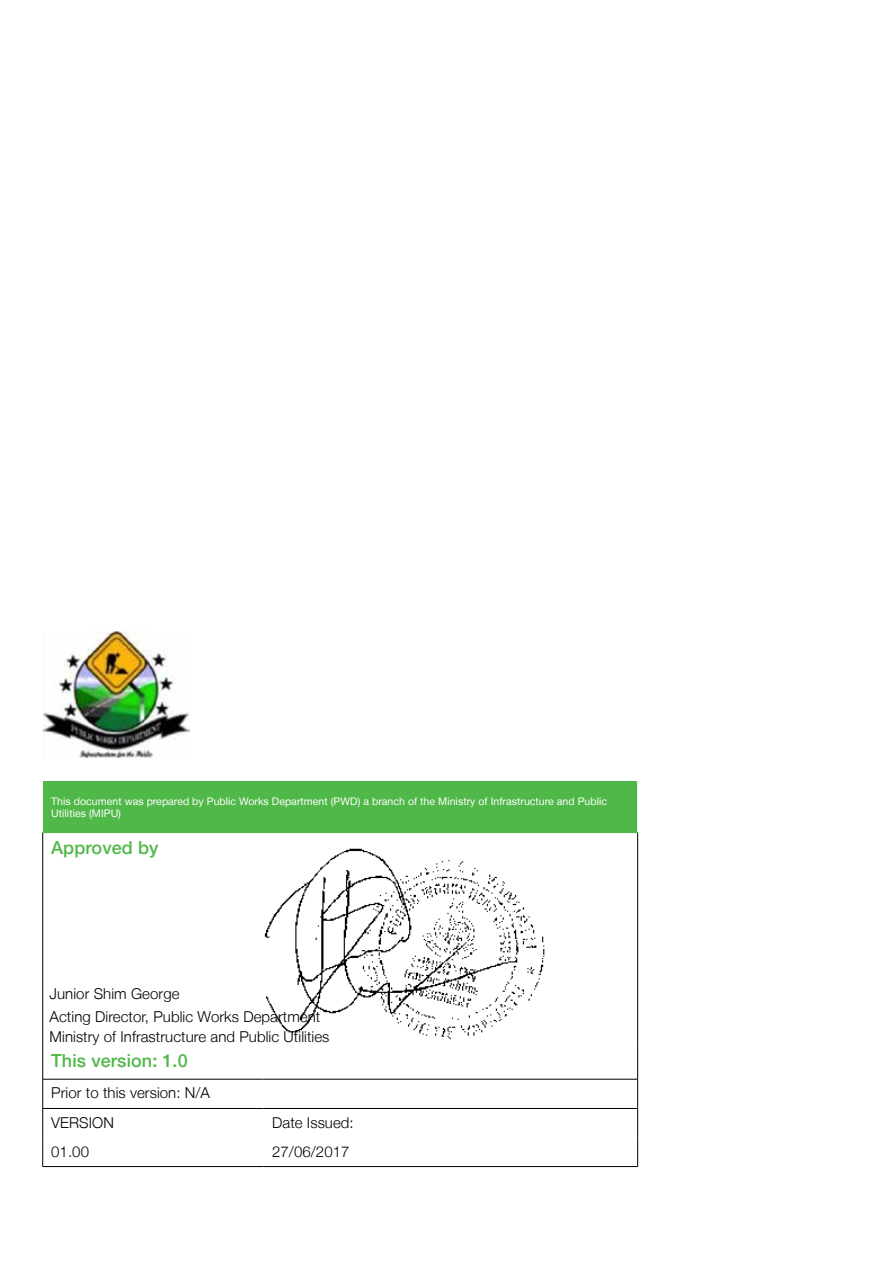
<style>
.page{position:relative;width:893px;height:1263px;background:#fff}
.page>*{position:absolute;margin:0;border:0;box-sizing:border-box;transform-origin:0 0}
._01_Subheading_H4{font:500 18px "Helvetica Neue LT";letter-spacing:.005em;color:#50b848}
._00_Body_Copy_P{font:300 15px "Helvetica Neue LT";letter-spacing:.005em;color:#000}
._00_Body_Copy_P-2{font:10.5px/12px "Helvetica Neue LT";letter-spacing:.005em;color:#fff}
</style>
<div class="page">
<div style="left:43px;top:781px;width:595px;height:51px;background:#50b848"></div>
<hr style="left:637px;top:781px;width:1px;height:51px;background:#fff">
<hr style="left:637px;top:833px;width:1px;height:212px;background:#000">
<hr style="left:637px;top:1045px;width:1px;height:34px;background:#000">
<hr style="left:42px;top:833px;width:1px;height:212px;background:#000">
<hr style="left:42px;top:1045px;width:1px;height:34px;background:#000">
<hr style="left:43px;top:832px;width:201px;height:1px;background:#50b848">
<svg style="left:244px;top:832px;width:20px;height:1px"></svg>
<hr style="left:264px;top:832px;width:374px;height:1px;background:#50b848">
<hr style="left:43px;top:1166px;width:201px;height:1px;background:#000">
<svg style="left:244px;top:1166px;width:20px;height:1px"></svg>
<hr style="left:264px;top:1166px;width:374px;height:1px;background:#000">
<svg style="left:637px;top:1080px;width:1px;height:86px"></svg>
<hr style="left:43px;top:1079px;width:201px;height:1px;background:#000">
<svg style="left:42px;top:1079px;width:1px;height:87px"></svg>
<svg style="left:244px;top:1079px;width:20px;height:1px"></svg>
<hr style="left:264px;top:1079px;width:374px;height:1px;background:#000">
<hr style="left:43px;top:1108px;width:201px;height:1px;background:#000">
<svg style="left:244px;top:1108px;width:20px;height:1px"></svg>
<hr style="left:264px;top:1108px;width:374px;height:1px;background:#000">
<img style="left:43px;top:631px;width:147px;height:126px">
<img style="left:264px;top:848px;width:281px;height:192px">
<p class="_00_Body_Copy_P-2" style="left:51px;top:795px;width:557px">This document was prepared by Public Works Department (PWD) a branch of the Ministry of Infrastructure and Public<br>Utilities (MIPU)</p>
<p class="_01_Subheading_H4" style="left:51px;top:837px;width:109px">Approved by</p>
<p class="_00_Body_Copy_P" style="left:50px;top:984px;width:131px">Junior Shim George</p>
<p class="_00_Body_Copy_P" style="left:50px;top:1008px;width:272px">Acting Director, Public Works Department</p>
<p class="_00_Body_Copy_P" style="left:50px;top:1027px;width:281px">Ministry of Infrastructure and Public Utilities</p>
<p class="_01_Subheading_H4" style="left:51px;top:1049px;width:138px">This version: 1.0</p>
<p class="_00_Body_Copy_P" style="left:51px;top:1084px;width:160px">Prior to this version: N/A</p>
<p class="_00_Body_Copy_P" style="left:51px;top:1113px;width:64px">VERSION</p>
<p class="_00_Body_Copy_P" style="left:272px;top:1113px;width:83px">Date Issued:</p>
<p class="_00_Body_Copy_P" style="left:51px;top:1142px;width:39px">01.00</p>
<p class="_00_Body_Copy_P" style="left:272px;top:1142px;width:79px">27/06/2017</p>
</div>
